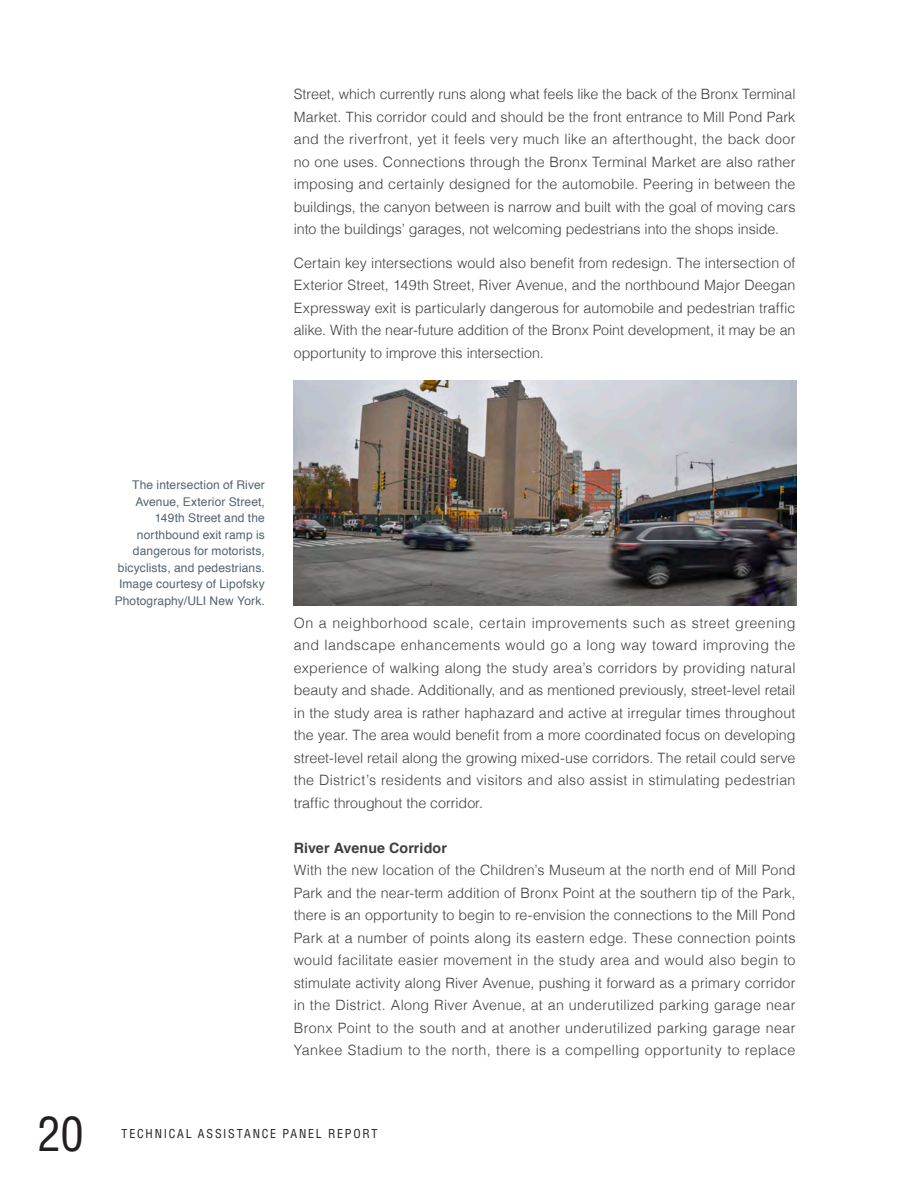
<style>
.page{position:relative;width:918px;height:1188px;background:#fff}
.page>*{position:absolute;margin:0;border:0;box-sizing:border-box;transform-origin:0 0}
.t1{font:condensed 46.5px "Helvetica LT Std";color:#231f20}
.t2{font:300 14.25px/22.5px "Helvetica";color:#3e3e3f;text-align:justify}
.t3{font:700 14.25px "Helvetica";letter-spacing:.005em;color:#3e3e3f}
.t4{font:12px/16.5px "Helvetica";letter-spacing:.01em;color:#53646f;text-align:right}
.t5{font:condensed 12px "Helvetica LT Std";letter-spacing:.15em;color:#231f20}
</style>
<div class="page">
<img style="left:294px;top:380px;width:502px;height:225px">
<p class="t2" style="left:294px;top:82px;width:503px">Street, which currently runs along what feels like the back of the Bronx Terminal Market. This corridor could and should be the front entrance to Mill Pond Park and the riverfront, yet it feels very much like an afterthought, the back door no one uses. Connections through the Bronx Terminal Market are also rather imposing and certainly designed for the automobile. Peering in between the buildings, the canyon between is narrow and built with the goal of moving cars into the buildings’ garages, not welcoming pedestrians into the shops inside.</p>
<p class="t2" style="left:294px;top:250px;width:503px">Certain key intersections would also benefit from redesign. The intersection of Exterior Street, 149th Street, River Avenue, and the northbound Major Deegan Expressway exit is particularly dangerous for automobile and pedestrian traffic alike. With the near-future addition of the Bronx Point development, it may be an opportunity to improve this intersection.</p>
<h1 class="t1" style="left:38px;top:1105px;width:48px">20</h1>
<p class="t4" style="left:115px;top:477px;width:152px">The intersection of River<br>Avenue, Exterior Street,<br>149th Street and the northbound exit ramp is dangerous for motorists, bicyclists, and pedestrians.<br>Image courtesy of Lipofsky<br>Photography/ULI New York.</p>
<p class="t2" style="left:294px;top:610px;width:503px">On a neighborhood scale, certain improvements such as street greening and landscape enhancements would go a long way toward improving the experience of walking along the study area’s corridors by providing natural beauty and shade. Additionally, and as mentioned previously, street-level retail in the study area is rather haphazard and active at irregular times throughout the year. The area would benefit from a more coordinated focus on developing street-level retail along the growing mixed-use corridors. The retail could serve the District’s residents and visitors and also assist in stimulating pedestrian traffic throughout the corridor.</p>
<p class="t3" style="left:294px;top:836px;width:155px">River Avenue Corridor</p>
<p class="t2" style="left:294px;top:858px;width:503px">With the new location of the Children’s Museum at the north end of Mill Pond Park and the near-term addition of Bronx Point at the southern tip of the Park, there is an opportunity to begin to re-envision the connections to the Mill Pond Park at a number of points along its eastern edge. These connection points would facilitate easier movement in the study area and would also begin to stimulate activity along River Avenue, pushing it forward as a primary corridor in the District. Along River Avenue, at an underutilized parking garage near Bronx Point to the south and at another underutilized parking garage near Yankee Stadium to the north, there is a compelling opportunity to replace</p>
<p class="t5" style="left:122px;top:1126px;width:258px">TECHNICAL ASSISTANCE PANEL REPORT</p>
</div>
